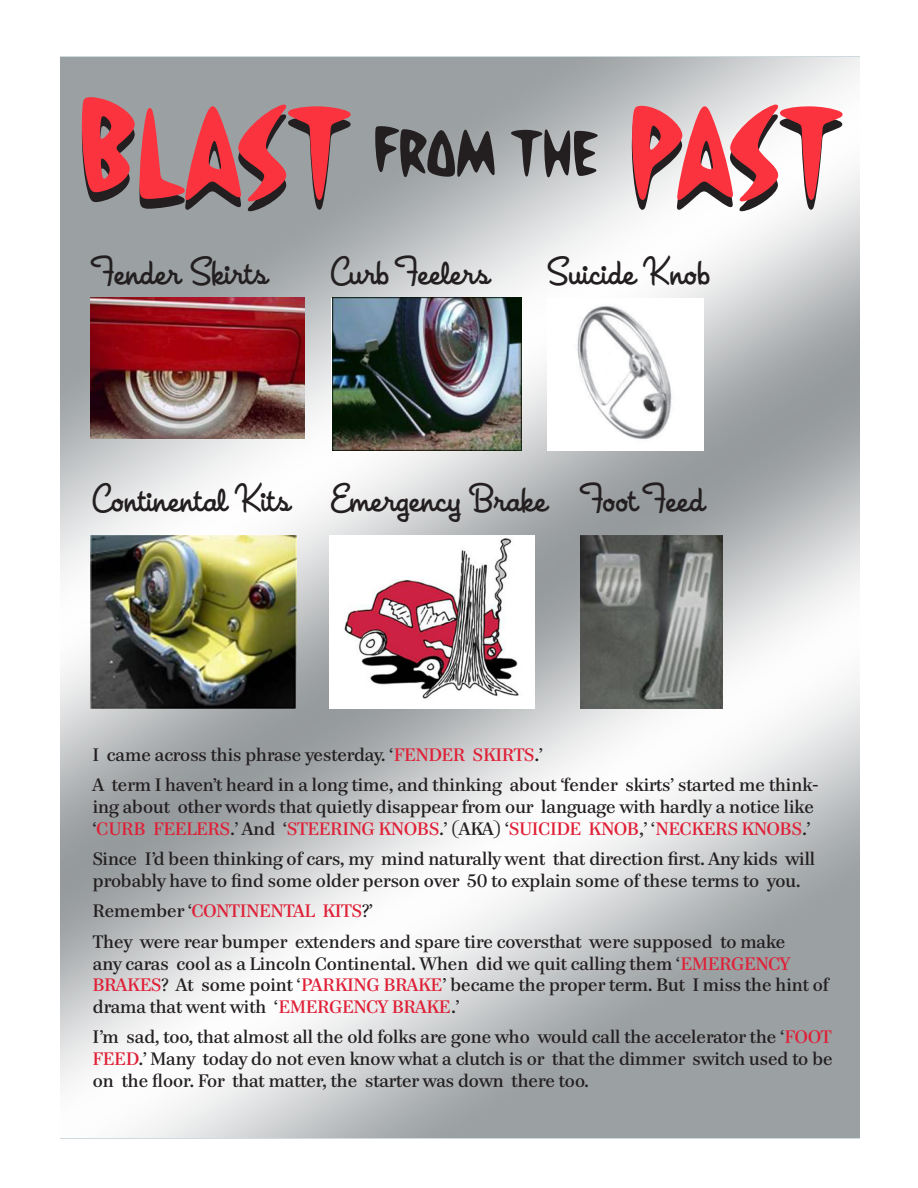
<style>
.page{position:relative;width:918px;height:1188px;background:#fff}
.page>*{position:absolute;margin:0;border:0;box-sizing:border-box;transform-origin:0 0}
.t1{font:130.95px "House A Rama Strike";letter-spacing:-.005em;color:#231f20}
.t2{font:65.4px "House A Rama Strike";color:#231f20}
.t3{font:36px "House A Rama League Night";color:#231f20}
.t4{font:18px/21.6px "Paperback 24";color:#231f20}
.t5{font:18px "Paperback 24";color:#df2037}
.s1{color:#df2037}
.s2{color:#231f20}
</style>
<div class="page">
<img style="left:60px;top:57px;width:799px;height:1080px">
<img style="left:91px;top:298px;width:214px;height:140px">
<div style="left:548px;top:298px;width:156px;height:153px;background:#fff"></div>
<img style="left:577px;top:306px;width:95px;height:134px">
<img style="left:91px;top:535px;width:206px;height:174px">
<div style="left:329px;top:535px;width:206px;height:174px;background:#fff"></div>
<img style="left:344px;top:538px;width:175px;height:161px">
<img style="left:580px;top:535px;width:143px;height:174px">
<img style="left:333px;top:298px;width:188px;height:153px">
<p class="t1" style="left:78px;top:86px;width:274px">BLAST</p>
<p class="t1" style="left:629px;top:86px;width:215px">PAST</p>
<p class="t2" style="left:374px;top:115px;width:226px">FROM THE</p>
<p class="t3" style="left:91px;top:251px;width:179px">Fender Skirts</p>
<p class="t3" style="left:548px;top:251px;width:165px">Suicide Knob</p>
<p class="t3" style="left:331px;top:251px;width:160px">Curb Feelers</p>
<p class="t3" style="left:93px;top:478px;width:199px">Continental Kits</p>
<p class="t3" style="left:331px;top:478px;width:218px">Emergency Brake</p>
<p class="t3" style="left:580px;top:478px;width:127px">Foot Feed</p>
<p class="t4" style="left:93px;top:744px;width:451px">I came across this phrase yesterday. ‘<span class="s1">FENDER SKIRTS</span>.’</p>
<p class="t4" style="left:93px;top:774px;width:727px">A term I haven’t heard in a long time, and thinking about ‘fender skirts’ started me think&shy;ing about other words that quietly disappear from our language with hardly a notice like ‘<span class="s1">CURB FEELERS</span>.’ And ‘<span class="s1">STEERING KNOBS</span>.’ (AKA) ‘<span class="s1">SUICIDE KNOB</span>,’ ‘<span class="s1">NECKERS KNOBS</span>.’</p>
<p class="t4" style="left:93px;top:848px;width:724px">Since I’d been thinking of cars, my mind naturally went that direction first. Any kids will probably have to find some older person over 50 to explain some of these terms to you.</p>
<p class="t5" style="left:93px;top:901px;width:281px"><span class="s2">Remember ‘</span>CONTINENTAL KITS<span class="s2">?’</span></p>
<p class="t4" style="left:93px;top:931px;width:737px">They were rear bumper extenders and spare tire coversthat were supposed to make<br>any caras cool as a Lincoln Continental. When did we quit calling them ‘<span class="s1">EMERGENCY BRAKES</span>? At some point ‘<span class="s1">PARKING BRAKE</span>’ became the proper term. But I miss the hint of drama that went with ‘<span class="s1">EMERGENCY BRAKE</span>.’</p>
<p class="t4" style="left:93px;top:1026px;width:741px;text-align:justify">I’m sad, too, that almost all the old folks are gone who would call the accelerator the ‘<span class="s1">FOOT FEED</span>.’ Many today do not even know what a clutch is or that the dimmer switch used to be on the floor. For that matter, the starter was down there too.</p>
</div>
